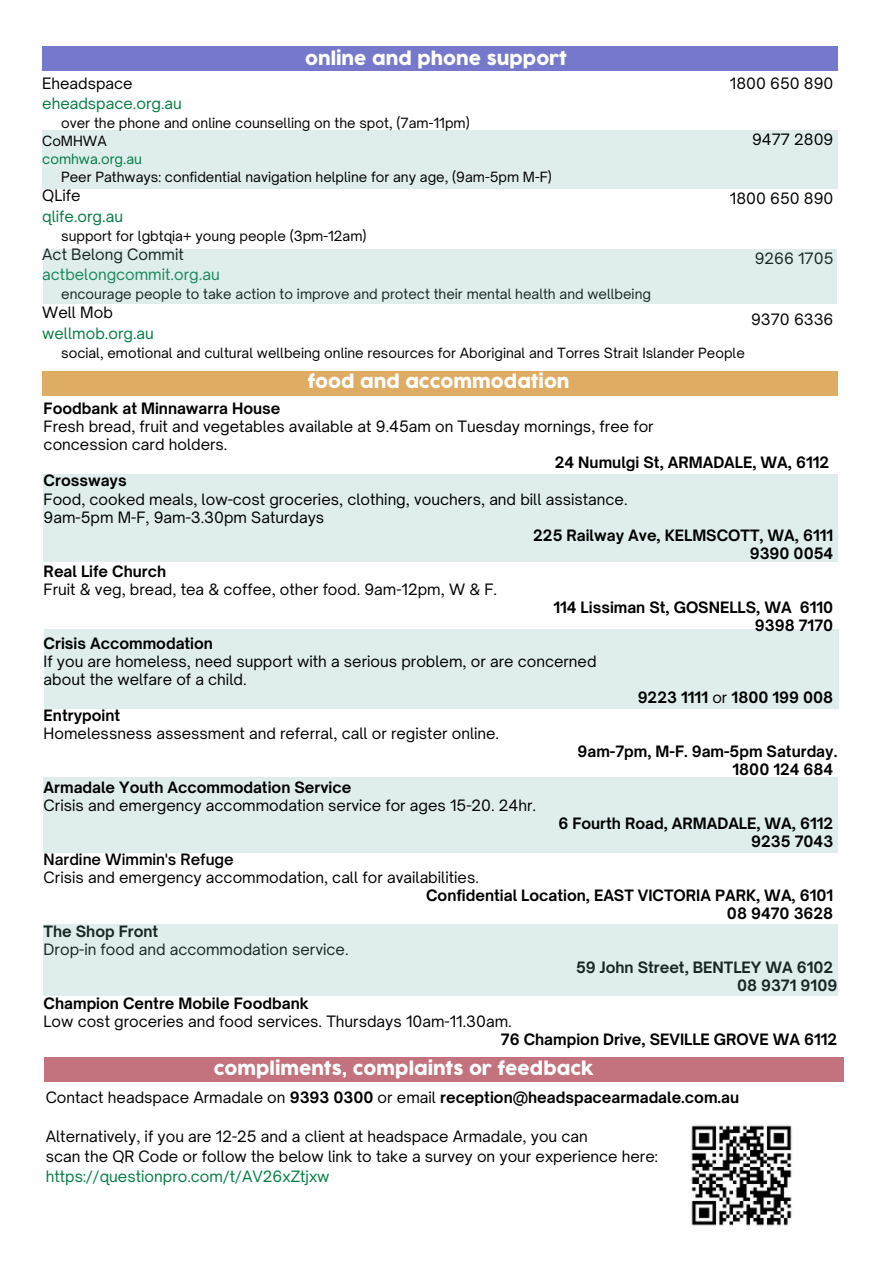
<style>
.page{position:relative;width:894px;height:1264px;background:#fff}
.page>*{position:absolute;margin:0;border:0;box-sizing:border-box;transform-origin:0 0}
.t1{font:17.55px "Cocogoose Pro";color:#fff}
.t2{font:15px "Open Sauce One";color:#000}
.t3{font:700 15px "Open Sauce One";color:#000}
.t4{font:15px "Open Sauce One";color:#027d42}
.t5{font:600 15px "Open Sauce One";color:#000}
.t6{font:13.5px "Open Sauce One";color:#000}
.t7{font:13.5px "Open Sauce One";color:#027d42}
.s1{font-weight:400}
</style>
<div class="page">
<div style="left:42px;top:46px;width:795px;height:25px;background:#7678cb"></div>
<div style="left:42px;top:131px;width:795px;height:58px;background:#dfeeec"></div>
<div style="left:42px;top:371px;width:795px;height:25px;background:#dfac64"></div>
<div style="left:43px;top:474px;width:794px;height:88px;background:#dfeeec"></div>
<div style="left:44px;top:629px;width:794px;height:80px;background:#dfeeec"></div>
<div style="left:44px;top:776px;width:794px;height:76px;background:#dfeeec"></div>
<div style="left:44px;top:1057px;width:798px;height:25px;background:#c2737e"></div>
<img style="left:691px;top:1125px;width:101px;height:101px">
<div style="left:43px;top:249px;width:794px;height:54px;background:#dfeeec"></div>
<div style="left:44px;top:923px;width:794px;height:72px;background:#dfeeec"></div>
<p class="t1" style="left:305px;top:50px;width:263px">online and phone support</p>
<p class="t2" style="left:729px;top:74px;width:105px">1800 650 890</p>
<h1 class="t2" style="left:42px;top:74px;width:92px">Eheadspace</h1>
<p class="t4" style="left:42px;top:94px;width:141px">eheadspace.org.au</p>
<p class="t6" style="left:61px;top:115px;width:410px">over the phone and online counselling on the spot, (7am-11pm)</p>
<p class="t6" style="left:42px;top:133px;width:66px">CoMHWA</p>
<p class="t7" style="left:42px;top:151px;width:101px">comhwa.org.au</p>
<p class="t6" style="left:61px;top:169px;width:492px">Peer Pathways: confidential navigation helpline for any age, (9am-5pm M-F)</p>
<p class="t2" style="left:42px;top:186px;width:40px">QLife</p>
<p class="t4" style="left:42px;top:207px;width:82px">qlife.org.au</p>
<p class="t6" style="left:61px;top:227px;width:307px">support for lgbtqia+ young people (3pm-12am)</p>
<p class="t2" style="left:42px;top:245px;width:143px">Act Belong Commit</p>
<p class="t4" style="left:42px;top:265px;width:179px">actbelongcommit.org.au</p>
<p class="t6" style="left:61px;top:286px;width:591px">encourage people to take action to improve and protect their mental health and wellbeing</p>
<p class="t2" style="left:42px;top:303px;width:72px">Well Mob</p>
<p class="t4" style="left:42px;top:324px;width:113px">wellmob.org.au</p>
<p class="t6" style="left:61px;top:344px;width:685px">social, emotional and cultural wellbeing online resources for Aboriginal and Torres Strait Islander People</p>
<p class="t2" style="left:751px;top:130px;width:83px">9477 2809</p>
<p class="t2" style="left:729px;top:189px;width:105px">1800 650 890</p>
<p class="t2" style="left:754px;top:249px;width:80px">9266 1705</p>
<p class="t2" style="left:750px;top:310px;width:84px">9370 6336</p>
<h1 class="t1" style="left:307px;top:374px;width:263px">food and accommodation</h1>
<p class="t3" style="left:44px;top:399px;width:238px">Foodbank at Minnawarra House</p>
<p class="t2" style="left:44px;top:417px;width:611px">Fresh bread, fruit and vegetables available at 9.45am on Tuesday mornings, free for</p>
<p class="t2" style="left:44px;top:435px;width:185px">concession card holders.</p>
<p class="t3" style="left:554px;top:453px;width:276px">24 Numulgi St, ARMADALE, WA, 6112</p>
<p class="t3" style="left:44px;top:471px;width:85px">Crossways</p>
<p class="t2" style="left:44px;top:489px;width:585px">Food, cooked meals, low-cost groceries, clothing, vouchers, and bill assistance.</p>
<p class="t2" style="left:44px;top:507px;width:282px">9am-5pm M-F, 9am-3.30pm Saturdays</p>
<h1 class="t3" style="left:533px;top:525px;width:301px">225 Railway Ave, KELMSCOTT, WA, 6111</h1>
<p class="t3" style="left:749px;top:543px;width:85px">9390 0054</p>
<p class="t3" style="left:44px;top:561px;width:124px">Real Life Church</p>
<p class="t2" style="left:44px;top:579px;width:455px">Fruit &amp; veg, bread, tea &amp; coffee, other food. 9am-12pm, W &amp; F.</p>
<p class="t3" style="left:553px;top:597px;width:281px">114 Lissiman St, GOSNELLS, WA 6110</p>
<p class="t3" style="left:754px;top:615px;width:80px">9398 7170</p>
<p class="t3" style="left:44px;top:633px;width:171px">Crisis Accommodation</p>
<p class="t2" style="left:44px;top:651px;width:554px">If you are homeless, need support with a serious problem, or are concerned</p>
<p class="t2" style="left:44px;top:669px;width:204px">about the welfare of a child.</p>
<p class="t3" style="left:637px;top:687px;width:197px">9223 1111 <span class="s1">or</span> 1800 199 008</p>
<p class="t3" style="left:44px;top:705px;width:78px">Entrypoint</p>
<p class="t2" style="left:44px;top:723px;width:457px">Homelessness assessment and referral, call or register online.</p>
<p class="t3" style="left:577px;top:741px;width:261px">9am-7pm, M-F. 9am-5pm Saturday.</p>
<p class="t3" style="left:732px;top:759px;width:102px">1800 124 684</p>
<p class="t3" style="left:44px;top:777px;width:309px">Armadale Youth Accommodation Service</p>
<p class="t2" style="left:44px;top:795px;width:493px">Crisis and emergency accommodation service for ages 15-20. 24hr.</p>
<p class="t3" style="left:558px;top:813px;width:276px">6 Fourth Road, ARMADALE, WA, 6112</p>
<p class="t3" style="left:751px;top:831px;width:83px">9235 7043</p>
<p class="t5" style="left:44px;top:849px;width:191px">Nardine Wimmin's Refuge</p>
<p class="t2" style="left:44px;top:867px;width:436px">Crisis and emergency accommodation, call for availabilities.</p>
<p class="t3" style="left:426px;top:885px;width:408px">Confidential Location, EAST VICTORIA PARK, WA, 6101</p>
<p class="t3" style="left:726px;top:903px;width:108px">08 9470 3628</p>
<p class="t3" style="left:44px;top:921px;width:116px">The Shop Front</p>
<p class="t2" style="left:44px;top:939px;width:306px">Drop-in food and accommodation service.</p>
<p class="t3" style="left:576px;top:957px;width:259px">59 John Street, BENTLEY WA 6102</p>
<p class="t3" style="left:736px;top:975px;width:102px">08 9371 9109</p>
<p class="t3" style="left:44px;top:993px;width:266px">Champion Centre Mobile Foodbank</p>
<p class="t2" style="left:44px;top:1011px;width:469px">Low cost groceries and food services. Thursdays 10am-11.30am.</p>
<p class="t3" style="left:500px;top:1029px;width:338px">76 Champion Drive, SEVILLE GROVE WA 6112</p>
<p class="t1" style="left:214px;top:1060px;width:381px">compliments, complaints or feedback</p>
<p class="t3" style="left:46px;top:1088px;width:694px"><span class="s1">Contact headspace Armadale on</span> 9393 0300 <span class="s1">or email</span> reception@headspacearmadale.com.au</p>
<p class="t2" style="left:46px;top:1126px;width:543px">Alternatively, if you are 12-25 and a client at headspace Armadale, you can</p>
<p class="t2" style="left:46px;top:1146px;width:613px">scan the QR Code or follow the below link to take a survey on your experience here:</p>
<p class="t4" style="left:46px;top:1166px;width:285px">https://questionpro.com/t/AV26xZtjxw</p>
</div>
